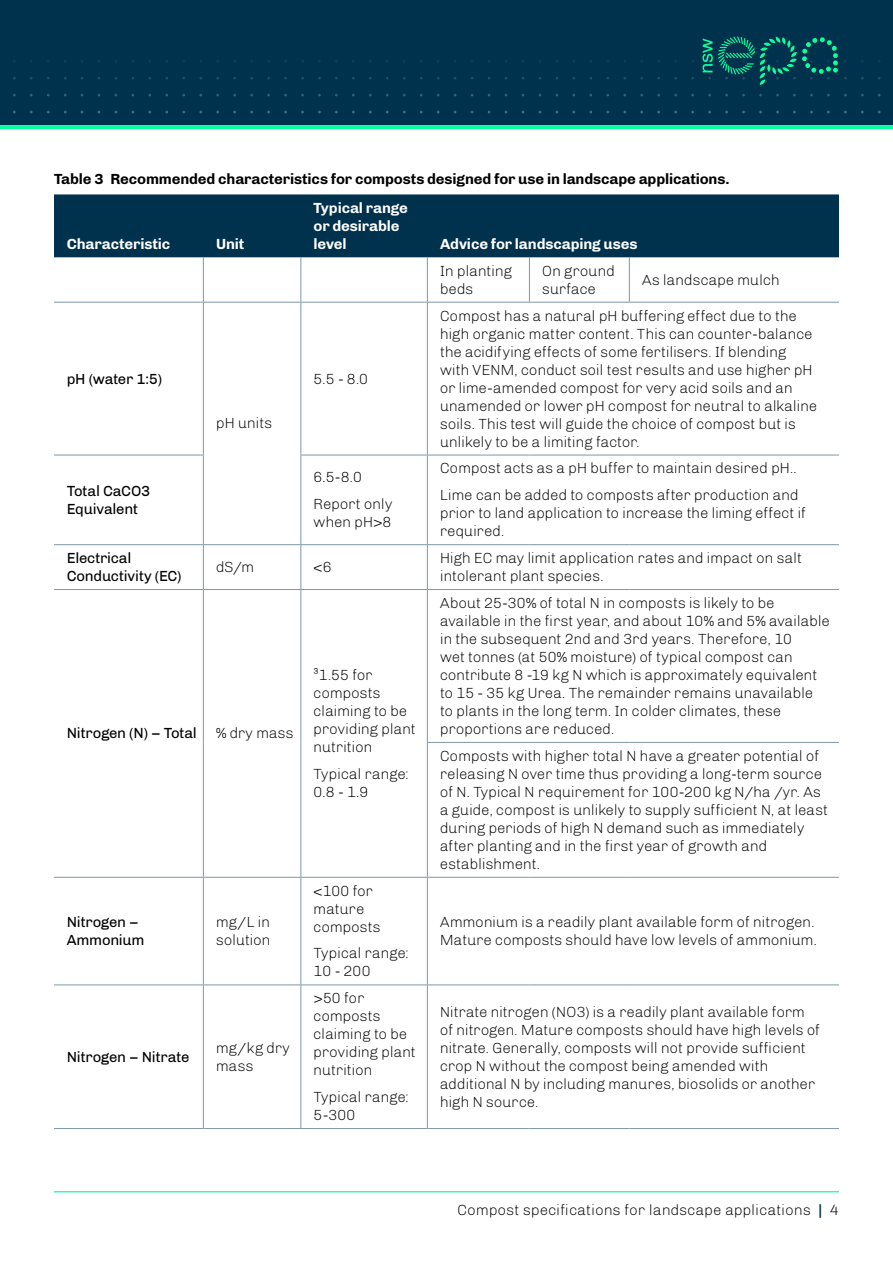
<style>
.page{position:relative;width:893px;height:1263px;background:#fff}
.page>*{position:absolute;margin:0;border:0;box-sizing:border-box;transform-origin:0 0}
.Table_text{font:300 15px/18px "Chivo";letter-spacing:-.015em;color:#000}
.Table_text_reg{font:15px/18px "Chivo";letter-spacing:-.02em;color:#000}
.Figure_caption{font:700 15px "Chivo";letter-spacing:-.01em;color:#000}
.Table_header{font:700 15px/18px "Chivo";letter-spacing:-.01em;color:#fff}
.s1{font-weight:700;color:#00324d}
</style>
<div class="page">
<hr style="left:54px;top:1191px;width:785px;height:1px;background:#0dff9c">
<div style="left:0;top:0;width:893px;height:125px;background:#00324d"></div>
<hr style="left:0;top:125px;width:893px;height:4px;background:#0dff9c">
<svg style="left:13px;top:60px;width:308px;height:54px"></svg>
<svg style="left:335px;top:60px;width:546px;height:54px"></svg>
<svg style="left:702px;top:36px;width:136px;height:49px"></svg>
<div style="left:54px;top:194px;width:785px;height:63px;background:#00324d"></div>
<hr style="left:54px;top:302px;width:149px;height:1px;background:#8098a6">
<hr style="left:203px;top:302px;width:98px;height:1px;background:#8098a6">
<hr style="left:301px;top:302px;width:126px;height:1px;background:#8098a6">
<hr style="left:427px;top:302px;width:102px;height:1px;background:#8098a6">
<hr style="left:529px;top:302px;width:100px;height:1px;background:#8098a6">
<hr style="left:629px;top:302px;width:210px;height:1px;background:#8098a6">
<hr style="left:54px;top:455px;width:150px;height:1px;background:#8098a6">
<hr style="left:300px;top:455px;width:127px;height:1px;background:#8098a6">
<hr style="left:427px;top:455px;width:102px;height:1px;background:#8098a6">
<hr style="left:529px;top:455px;width:100px;height:1px;background:#8098a6">
<hr style="left:629px;top:455px;width:210px;height:1px;background:#8098a6">
<hr style="left:54px;top:544px;width:149px;height:1px;background:#8098a6">
<hr style="left:203px;top:544px;width:98px;height:1px;background:#8098a6">
<hr style="left:301px;top:544px;width:126px;height:1px;background:#8098a6">
<hr style="left:427px;top:544px;width:102px;height:1px;background:#8098a6">
<hr style="left:529px;top:544px;width:100px;height:1px;background:#8098a6">
<hr style="left:629px;top:544px;width:210px;height:1px;background:#8098a6">
<hr style="left:54px;top:589px;width:149px;height:1px;background:#8098a6">
<hr style="left:203px;top:589px;width:98px;height:1px;background:#8098a6">
<hr style="left:301px;top:589px;width:126px;height:1px;background:#8098a6">
<hr style="left:427px;top:589px;width:102px;height:1px;background:#8098a6">
<hr style="left:529px;top:589px;width:100px;height:1px;background:#8098a6">
<hr style="left:629px;top:589px;width:210px;height:1px;background:#8098a6">
<hr style="left:427px;top:742px;width:102px;height:1px;background:#8098a6">
<hr style="left:529px;top:742px;width:100px;height:1px;background:#8098a6">
<hr style="left:629px;top:742px;width:210px;height:1px;background:#8098a6">
<hr style="left:54px;top:877px;width:149px;height:1px;background:#8098a6">
<hr style="left:203px;top:877px;width:98px;height:1px;background:#8098a6">
<hr style="left:301px;top:877px;width:126px;height:1px;background:#8098a6">
<hr style="left:427px;top:877px;width:102px;height:1px;background:#8098a6">
<hr style="left:529px;top:877px;width:100px;height:1px;background:#8098a6">
<hr style="left:629px;top:877px;width:210px;height:1px;background:#8098a6">
<hr style="left:54px;top:984px;width:149px;height:1px;background:#8098a6">
<hr style="left:203px;top:984px;width:98px;height:1px;background:#8098a6">
<hr style="left:301px;top:984px;width:126px;height:1px;background:#8098a6">
<hr style="left:427px;top:984px;width:102px;height:1px;background:#8098a6">
<hr style="left:529px;top:984px;width:100px;height:1px;background:#8098a6">
<hr style="left:629px;top:984px;width:210px;height:1px;background:#8098a6">
<hr style="left:54px;top:1128px;width:149px;height:1px;background:#8098a6">
<hr style="left:203px;top:1128px;width:98px;height:1px;background:#8098a6">
<hr style="left:301px;top:1128px;width:126px;height:1px;background:#8098a6">
<hr style="left:427px;top:1128px;width:102px;height:1px;background:#8098a6">
<hr style="left:529px;top:1128px;width:100px;height:1px;background:#8098a6">
<hr style="left:629px;top:1128px;width:210px;height:1px;background:#8098a6">
<hr style="left:203px;top:257px;width:1px;height:45px;background:#8098a6">
<hr style="left:300px;top:257px;width:1px;height:45px;background:#8098a6">
<hr style="left:427px;top:257px;width:1px;height:45px;background:#8098a6">
<hr style="left:529px;top:257px;width:1px;height:45px;background:#8098a6">
<hr style="left:629px;top:257px;width:1px;height:45px;background:#8098a6">
<hr style="left:203px;top:303px;width:1px;height:152px;background:#8098a6">
<hr style="left:300px;top:303px;width:1px;height:152px;background:#8098a6">
<hr style="left:427px;top:303px;width:1px;height:152px;background:#8098a6">
<hr style="left:203px;top:455px;width:1px;height:89px;background:#8098a6">
<hr style="left:300px;top:455px;width:1px;height:89px;background:#8098a6">
<hr style="left:427px;top:455px;width:1px;height:89px;background:#8098a6">
<hr style="left:203px;top:545px;width:1px;height:44px;background:#8098a6">
<hr style="left:300px;top:545px;width:1px;height:44px;background:#8098a6">
<hr style="left:427px;top:545px;width:1px;height:44px;background:#8098a6">
<hr style="left:203px;top:590px;width:1px;height:152px;background:#8098a6">
<hr style="left:300px;top:590px;width:1px;height:152px;background:#8098a6">
<hr style="left:203px;top:742px;width:1px;height:135px;background:#8098a6">
<hr style="left:300px;top:742px;width:1px;height:135px;background:#8098a6">
<hr style="left:427px;top:590px;width:1px;height:152px;background:#8098a6">
<hr style="left:427px;top:743px;width:1px;height:134px;background:#8098a6">
<hr style="left:203px;top:878px;width:1px;height:106px;background:#8098a6">
<hr style="left:300px;top:878px;width:1px;height:106px;background:#8098a6">
<hr style="left:427px;top:878px;width:1px;height:106px;background:#8098a6">
<hr style="left:203px;top:985px;width:1px;height:143px;background:#8098a6">
<hr style="left:300px;top:985px;width:1px;height:143px;background:#8098a6">
<hr style="left:427px;top:985px;width:1px;height:143px;background:#8098a6">
<p class="Figure_caption" style="left:54px;top:170px;width:677px">Table 3 Recommended characteristics for composts designed for use in landscape applications.</p>
<p class="Table_header" style="left:67px;top:235px;width:105px">Characteristic</p>
<p class="Table_header" style="left:216px;top:235px;width:30px">Unit</p>
<p class="Table_text_reg" style="left:67px;top:369px;width:97px">pH (water 1:5)</p>
<p class="Table_text_reg" style="left:67px;top:482px;width:85px">Total CaCO3<br>Equivalent</p>
<p class="Table_text" style="left:216px;top:414px;width:58px">pH units</p>
<p class="Table_header" style="left:314px;top:199px;width:96px">Typical range or desirable level</p>
<p class="Table_text" style="left:314px;top:369px;width:56px">5.5 - 8.0</p>
<p class="Table_text" style="left:314px;top:468px;width:50px">6.5-8.0</p>
<p class="Table_text" style="left:314px;top:495px;width:81px">Report only when pH&gt;8</p>
<p class="Table_header" style="left:440px;top:235px;width:199px">Advice for landscaping uses</p>
<p class="Table_text" style="left:440px;top:262px;width:74px">In planting beds</p>
<p class="Table_text" style="left:542px;top:262px;width:74px">On ground surface</p>
<p class="Table_text" style="left:642px;top:271px;width:139px">As landscape mulch</p>
<p class="Table_text" style="left:440px;top:306px;width:379px">Compost has a natural pH buffering effect due to the high organic matter content. This can counter-balance the acidifying effects of some fertilisers. If blending with VENM, conduct soil test results and use higher pH or lime-amended compost for very acid soils and an unamended or lower pH compost for neutral to alkaline soils. This test will guide the choice of compost but is unlikely to be a limiting factor.</p>
<p class="Table_text" style="left:440px;top:459px;width:358px">Compost acts as a pH buffer to maintain desired pH..</p>
<p class="Table_text" style="left:440px;top:486px;width:368px">Lime can be added to composts after production and prior to land application to increase the liming effect if required.</p>
<p class="Table_text_reg" style="left:67px;top:549px;width:116px">Electrical<br>Conductivity (EC)</p>
<p class="Table_text" style="left:216px;top:558px;width:40px">dS/m</p>
<p class="Table_text" style="left:314px;top:558px;width:20px">&lt;6</p>
<p class="Table_text" style="left:440px;top:549px;width:364px">High EC may limit application rates and impact on salt intolerant plant species.</p>
<p class="Table_text_reg" style="left:67px;top:724px;width:132px">Nitrogen (N) – Total</p>
<p class="Table_text" style="left:216px;top:724px;width:79px">% dry mass</p>
<p class="Table_text" style="left:314px;top:666px;width:104px">³1.55 for composts claiming to be providing plant nutrition</p>
<p class="Table_text" style="left:314px;top:765px;width:97px">Typical range:<br>0.8 - 1.9</p>
<p class="Table_text_reg" style="left:67px;top:913px;width:79px">Nitrogen –<br>Ammonium</p>
<p class="Table_text" style="left:216px;top:913px;width:56px">mg/L in solution</p>
<p class="Table_text_reg" style="left:67px;top:1047px;width:124px">Nitrogen – Nitrate</p>
<p class="Table_text" style="left:216px;top:1038px;width:76px">mg/kg dry mass</p>
<p class="Table_text" style="left:314px;top:881px;width:69px">&lt;100 for mature composts</p>
<p class="Table_text" style="left:314px;top:944px;width:97px">Typical range:<br>10 - 200</p>
<p class="Table_text" style="left:314px;top:989px;width:104px">&gt;50 for composts claiming to be providing plant nutrition</p>
<p class="Table_text" style="left:314px;top:1088px;width:97px">Typical range:<br>5-300</p>
<p class="Table_text" style="left:440px;top:594px;width:391px">About 25-30% of total N in composts is likely to be available in the first year, and about 10% and 5% available in the subsequent 2nd and 3rd years. Therefore, 10<br>wet tonnes (at 50% moisture) of typical compost can contribute 8 -19 kg N which is approximately equivalent to 15 - 35 kg Urea. The remainder remains unavailable to plants in the long term. In colder climates, these proportions are reduced.</p>
<p class="Table_text" style="left:440px;top:747px;width:390px">Composts with higher total N have a greater potential of releasing N over time thus providing a long-term source of N. Typical N requirement for 100-200 kg N/ha /yr. As a guide, compost is unlikely to supply sufficient N, at least during periods of high N demand such as immediately after planting and in the first year of growth and establishment.</p>
<p class="Table_text" style="left:440px;top:913px;width:379px">Ammonium is a readily plant available form of nitrogen.<br>Mature composts should have low levels of ammonium.</p>
<p class="Table_text" style="left:440px;top:1002px;width:382px">Nitrate nitrogen (NO3) is a readily plant available form of nitrogen. Mature composts should have high levels of nitrate. Generally, composts will not provide sufficient crop N without the compost being amended with additional N by including manures, biosolids or another high N source.</p>
<p class="Table_text" style="left:457px;top:1201px;width:383px">Compost specifications for landscape applications <span class="s1">|</span> 4</p>
</div>
